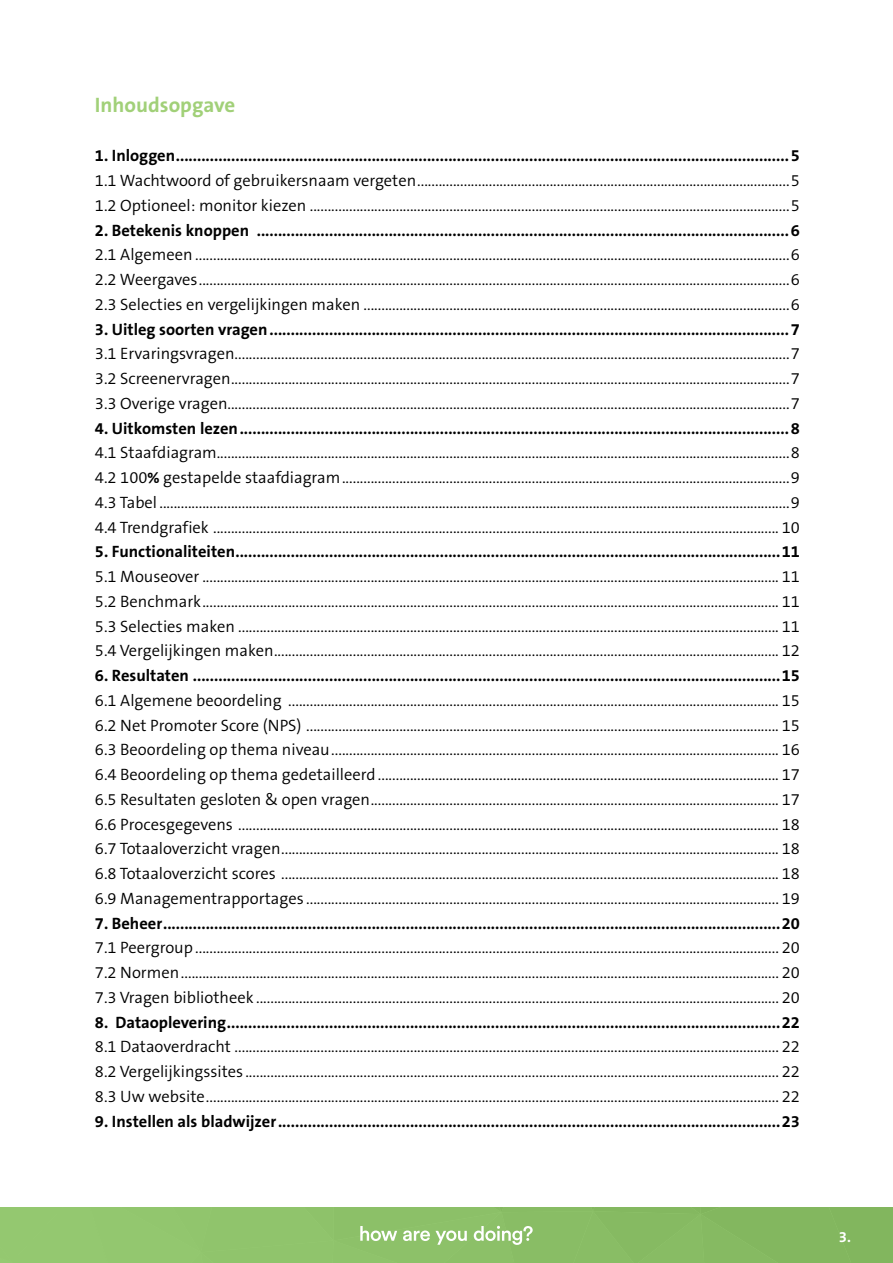
<style>
.page{position:relative;width:893px;height:1263px;background:#fff}
.page>*{position:absolute;margin:0;border:0;box-sizing:border-box;transform-origin:0 0}
.t1{font:700 21px "The Sans B7";color:#a1d078}
.t2{font:300 16.5px/24.8px "The Sans B4";color:#000;text-align:justify}
.t3{font:700 16.5px "The Sans B7";color:#000}
.t4{font:700 15px "The Sans B7";color:#fff}
.s1{font-family:"Calibri";font-weight:700}
</style>
<div class="page">
<svg style="left:0;top:1208px;width:893px;height:55px"></svg>
<p class="t1" style="left:95px;top:94px;width:142px">Inhoudsopgave</p>
<p class="t3" style="left:95px;top:147px;width:706px">1. Inloggen................................................................................................................................................5</p>
<p class="t2" style="left:95px;top:169px;width:706px">1.1 Wachtwoord of gebruikersnaam vergeten........................................................................................................5<br>1.2 Optioneel: monitor kiezen ......................................................................................................................................5</p>
<p class="t3" style="left:95px;top:221px;width:706px">2. Betekenis knoppen .............................................................................................................................6</p>
<p class="t2" style="left:95px;top:243px;width:706px">2.1 Algemeen ......................................................................................................................................................................6<br>2.2 Weergaves.....................................................................................................................................................................6<br>2.3 Selecties en vergelijkingen maken .......................................................................................................................6</p>
<p class="t3" style="left:95px;top:320px;width:706px">3. Uitleg soorten vragen..........................................................................................................................7</p>
<p class="t2" style="left:95px;top:342px;width:706px">3.1 Ervaringsvragen...........................................................................................................................................................7<br>3.2 Screenervragen............................................................................................................................................................7<br>3.3 Overige vragen.............................................................................................................................................................7</p>
<p class="t3" style="left:95px;top:419px;width:706px">4. Uitkomsten lezen.................................................................................................................................8</p>
<p class="t2" style="left:95px;top:441px;width:706px">4.1 Staafdiagram................................................................................................................................................................8<br>4.2 100<span class="s1">%</span> gestapelde staafdiagram.............................................................................................................................9<br>4.3 Tabel ................................................................................................................................................................................9<br>4.4 Trendgrafiek .............................................................................................................................................................. 10</p>
<p class="t3" style="left:95px;top:543px;width:706px">5. Functionaliteiten................................................................................................................................11</p>
<p class="t2" style="left:95px;top:565px;width:706px">5.1 Mouseover ................................................................................................................................................................. 11<br>5.2 Benchmark................................................................................................................................................................. 11<br>5.3 Selecties maken ....................................................................................................................................................... 11<br>5.4 Vergelijkingen maken............................................................................................................................................. 12</p>
<p class="t3" style="left:95px;top:667px;width:706px">6. Resultaten ..........................................................................................................................................15</p>
<p class="t2" style="left:95px;top:688px;width:707px">6.1 Algemene beoordeling ......................................................................................................................................... 15<br>6.2 Net Promoter Score (NPS) .................................................................................................................................... 15<br>6.3 Beoordeling op thema niveau............................................................................................................................. 16<br>6.4 Beoordeling op thema gedetailleerd................................................................................................................ 17<br>6.5 Resultaten gesloten &amp; open vragen.................................................................................................................. 17<br>6.6 Procesgegevens ....................................................................................................................................................... 18<br>6.7 Totaaloverzicht vragen........................................................................................................................................... 18<br>6.8 Totaaloverzicht scores ........................................................................................................................................... 18<br>6.9 Managementrapportages .................................................................................................................................... 19</p>
<p class="t3" style="left:95px;top:914px;width:706px">7. Beheer.................................................................................................................................................20</p>
<p class="t2" style="left:95px;top:936px;width:706px">7.1 Peergroup................................................................................................................................................................... 20<br>7.2 Normen....................................................................................................................................................................... 20<br>7.3 Vragen bibliotheek .................................................................................................................................................. 20</p>
<p class="t3" style="left:95px;top:1013px;width:706px">8. Dataoplevering..................................................................................................................................22</p>
<p class="t2" style="left:95px;top:1035px;width:706px">8.1 Dataoverdracht ........................................................................................................................................................ 22<br>8.2 Vergelijkingssites ..................................................................................................................................................... 22<br>8.3 Uw website................................................................................................................................................................ 22</p>
<p class="t3" style="left:95px;top:1112px;width:706px">9. Instellen als bladwijzer......................................................................................................................23</p>
<p class="t4" style="left:839px;top:1228px;width:14px">3.</p>
</div>
